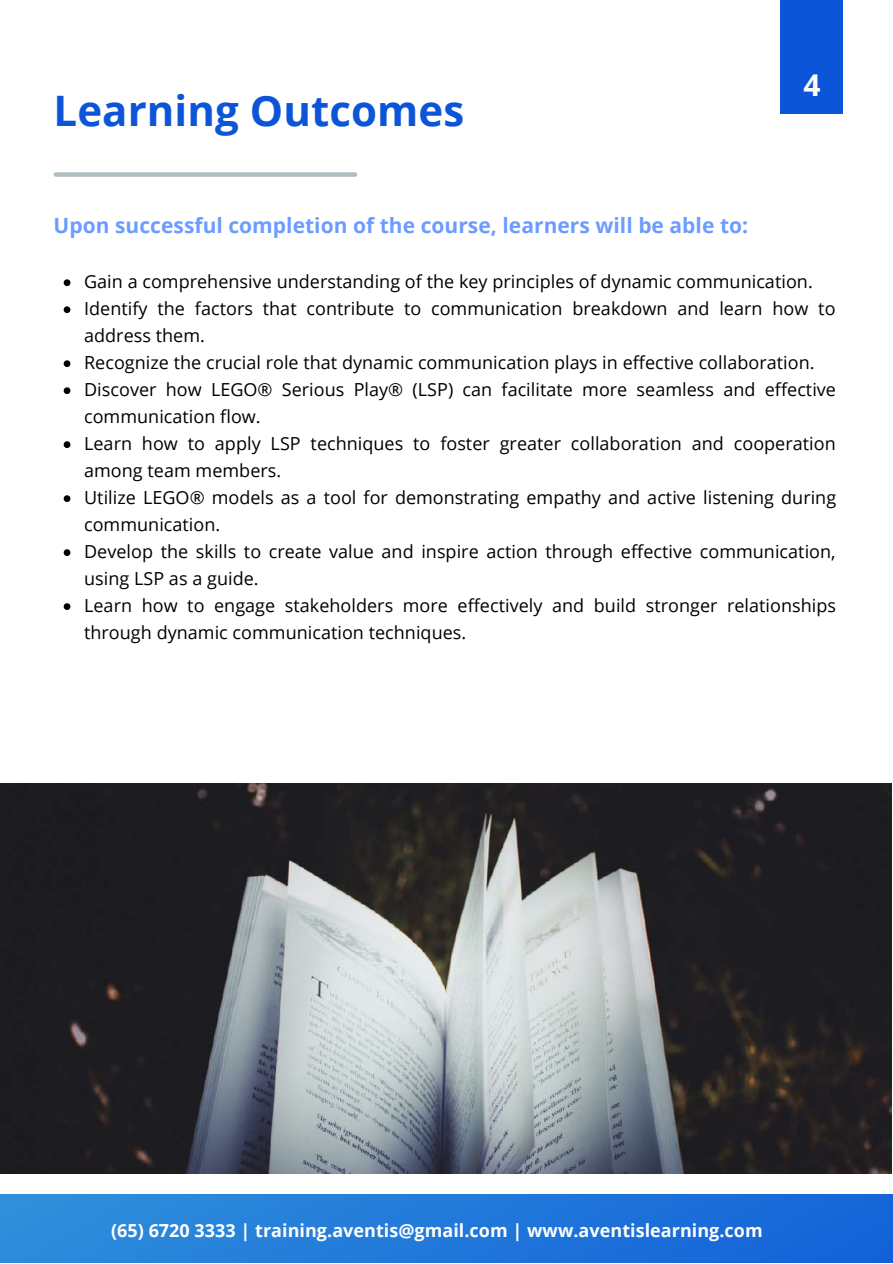
<style>
.page{position:relative;width:893px;height:1264px;background:#fff}
.page>*{position:absolute;margin:0;border:0;box-sizing:border-box;transform-origin:0 0}
.t1{font:700 42px "Open Sans";color:#0c55d8}
.t2{font:700 30px "Open Sans";color:#fffdfe}
.t3{font:700 21px "Open Sans";color:#6c9cff}
.t4{font:18px/27px "Open Sans";color:#000}
.t5{font:700 18px "Open Sans";color:#fefefe}
</style>
<div class="page">
<div style="left:780px;top:0;width:63px;height:114px;background:#0c55d8"></div>
<div style="left:56px;top:172px;width:299px;height:5px;background:#b0bdc1"></div>
<div style="left:0;top:1194px;width:892px;height:68px;background:linear-gradient(to right,#2e8fdb,#1463d9)"></div>
<img style="left:0;top:783px;width:891px;height:390px">
<svg style="left:64px;top:279px;width:6px;height:7px"></svg>
<svg style="left:64px;top:306px;width:6px;height:7px"></svg>
<svg style="left:64px;top:360px;width:6px;height:7px"></svg>
<svg style="left:64px;top:387px;width:6px;height:7px"></svg>
<svg style="left:64px;top:441px;width:6px;height:7px"></svg>
<svg style="left:64px;top:495px;width:6px;height:7px"></svg>
<svg style="left:64px;top:549px;width:6px;height:7px"></svg>
<svg style="left:64px;top:603px;width:6px;height:7px"></svg>
<h1 class="t1" style="left:54px;top:81px;width:412px">Learning Outcomes</h1>
<p class="t3" style="left:54px;top:211px;width:696px">Upon successful completion of the course, learners will be able to:</p>
<h2 class="t2" style="left:803px;top:63px;width:19px">4</h2>
<p class="t4" style="left:84px;top:268px;width:753px">Gain a comprehensive understanding of the key principles of dynamic communication.<br>Identify the factors that contribute to communication breakdown and learn how to address them.<br>Recognize the crucial role that dynamic communication plays in effective collaboration.<br>Discover how LEGO® Serious Play® (LSP) can facilitate more seamless and effective communication flow.<br>Learn how to apply LSP techniques to foster greater collaboration and cooperation among team members.<br>Utilize LEGO® models as a tool for demonstrating empathy and active listening during communication.<br>Develop the skills to create value and inspire action through effective communication, using LSP as a guide.<br>Learn how to engage stakeholders more effectively and build stronger relationships through dynamic communication techniques.</p>
<p class="t5" style="left:111px;top:1217px;width:653px">(65) 6720 3333 | training.aventis@gmail.com | www.aventislearning.com</p>
</div>
